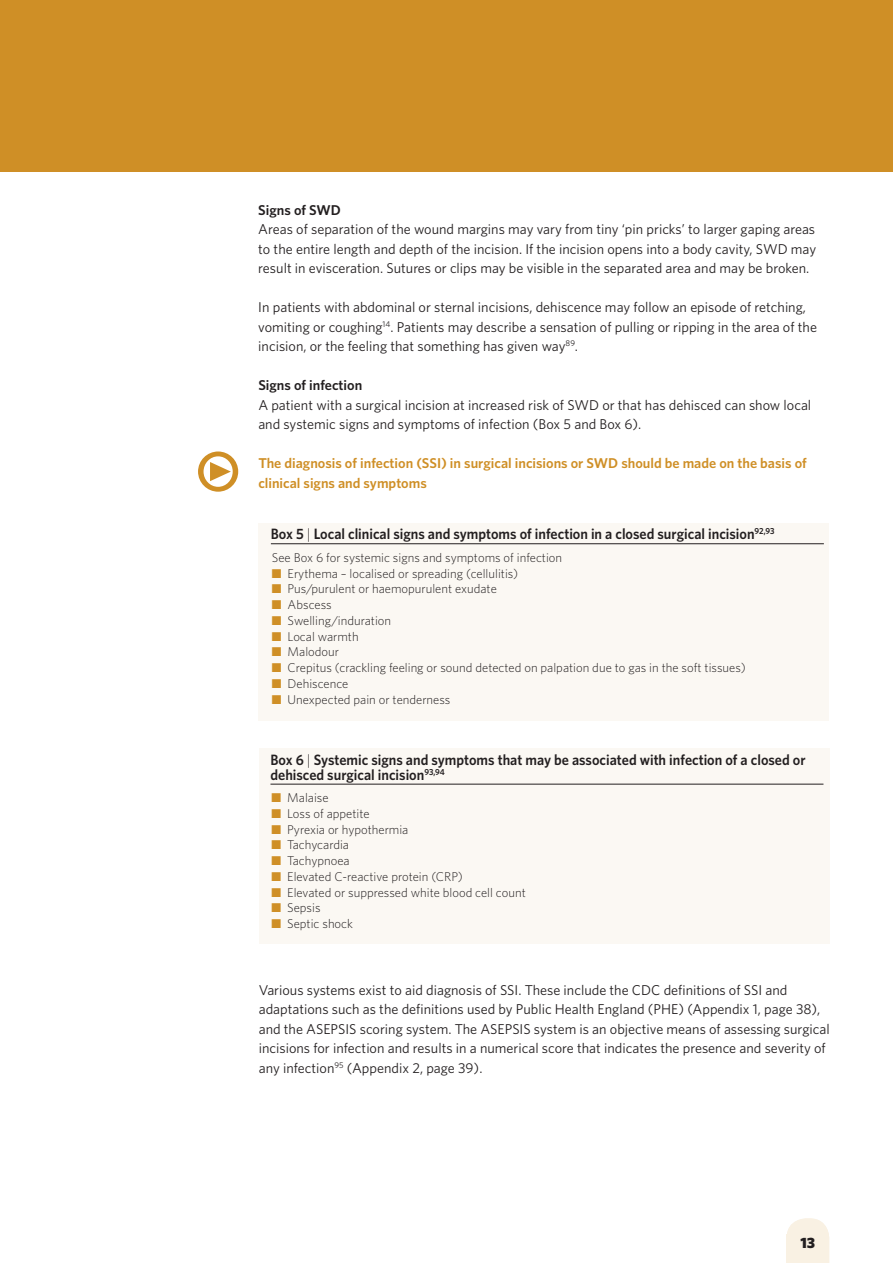
<style>
.page{position:relative;width:893px;height:1263px;background:#fff}
.page>*{position:absolute;margin:0;border:0;box-sizing:border-box;transform-origin:0 0}
.t1{font:600 15px/15px "Whitney";color:#231f20;scale:.95 1}
.t2{font:900 15px "Whitney";color:#231f20}
.t3{font:14.25px/19.5px "Whitney";color:#231f20}
.t4{font:600 14.25px "Whitney";color:#cf8f26}
.t5{font:600 14.25px "Whitney";color:#231f20}
.t6{font:300 12.75px "Whitney";color:#231f20}
.s1{font-family:"Meta Pro";font-weight:400;font-size:54px}
.s2{font-weight:300}
.s3{color:#cf8f26}
</style>
<div class="page">
<div style="left:0;top:0;width:893px;height:172px;background:#cf8f26"></div>
<div style="left:259px;top:523px;width:570px;height:197px;background:#fbf8f3"></div>
<div style="left:259px;top:748px;width:571px;height:196px;background:#fbf8f3"></div>
<hr style="left:271px;top:543px;width:553px;height:1px;background:#231f20">
<hr style="left:270px;top:784px;width:553px;height:1px;background:#231f20">
<svg style="left:787px;top:1218px;width:42px;height:16px"></svg>
<div style="left:786px;top:1234px;width:43px;height:29px;background:#f9f1e3"></div>
<p class="t5" style="left:258px;top:201px;width:84px">Signs of SWD</p>
<p class="t3" style="left:258px;top:219px;width:559px;text-align:justify">Areas of separation of the wound margins may vary from tiny ‘pin pricks’ to larger gaping areas to the entire length and depth of the incision. If the incision opens into a body cavity, SWD may result in evisceration. Sutures or clips may be visible in the separated area and may be broken.</p>
<p class="t3" style="left:258px;top:297px;width:560px">In patients with abdominal or sternal incisions, dehiscence may follow an episode of retching, vomiting or coughing<sup>14</sup>. Patients may describe a sensation of pulling or ripping in the area of the incision, or the feeling that something has given way<sup>89</sup>.</p>
<p class="t5" style="left:258px;top:376px;width:105px">Signs of infection</p>
<p class="t3" style="left:258px;top:394px;width:554px">A patient with a surgical incision at increased risk of SWD or that has dehisced can show local and systemic signs and symptoms of infection (Box 5 and Box 6).</p>
<p class="t4" style="left:258px;top:454px;width:550px">The diagnosis of infection (SSI) in surgical incisions or SWD should be made on the basis of</p>
<p class="t4" style="left:196px;top:474px;width:233px"><span class="s1">•</span> clinical signs and symptoms</p>
<p class="t1" style="left:271px;top:526px;width:532px">Box 5 <span class="s2">|</span> Local clinical signs and symptoms of infection in a closed surgical incision<sup>92,93</sup></p>
<p class="t6" style="left:272px;top:550px;width:292px">See Box 6 for systemic signs and symptoms of infection</p>
<p class="t6" style="left:272px;top:566px;width:248px"><span class="s3">■</span> Erythema – localised or spreading (cellulitis)</p>
<p class="t6" style="left:272px;top:582px;width:226px"><span class="s3">■</span> Pus/purulent or haemopurulent exudate</p>
<p class="t6" style="left:272px;top:597px;width:61px"><span class="s3">■</span> Abscess</p>
<p class="t6" style="left:272px;top:613px;width:121px"><span class="s3">■</span> Swelling/induration</p>
<p class="t6" style="left:272px;top:629px;width:88px"><span class="s3">■</span> Local warmth</p>
<p class="t6" style="left:272px;top:645px;width:69px"><span class="s3">■</span> Malodour</p>
<p class="t6" style="left:272px;top:660px;width:475px"><span class="s3">■</span> Crepitus (crackling feeling or sound detected on palpation due to gas in the soft tissues)</p>
<p class="t6" style="left:272px;top:676px;width:78px"><span class="s3">■</span> Dehiscence</p>
<p class="t6" style="left:272px;top:692px;width:180px"><span class="s3">■</span> Unexpected pain or tenderness</p>
<p class="t1" style="left:270px;top:751px;width:565px">Box 6 <span class="s2">|</span> Systemic signs and symptoms that may be associated with infection of a closed or dehisced surgical incision<sup>93,94</sup></p>
<p class="t6" style="left:272px;top:790px;width:59px"><span class="s3">■</span> Malaise</p>
<p class="t6" style="left:272px;top:806px;width:100px"><span class="s3">■</span> Loss of appetite</p>
<p class="t6" style="left:272px;top:822px;width:138px"><span class="s3">■</span> Pyrexia or hypothermia</p>
<p class="t6" style="left:272px;top:837px;width:79px"><span class="s3">■</span> Tachycardia</p>
<p class="t6" style="left:272px;top:853px;width:80px"><span class="s3">■</span> Tachypnoea</p>
<p class="t6" style="left:272px;top:869px;width:193px"><span class="s3">■</span> Elevated C-reactive protein (CRP)</p>
<p class="t6" style="left:272px;top:885px;width:256px"><span class="s3">■</span> Elevated or suppressed white blood cell count</p>
<p class="t6" style="left:272px;top:900px;width:51px"><span class="s3">■</span> Sepsis</p>
<p class="t6" style="left:272px;top:916px;width:83px"><span class="s3">■</span> Septic shock</p>
<p class="t3" style="left:259px;top:979px;width:573px">Various systems exist to aid diagnosis of SSI. These include the CDC definitions of SSI and adaptations such as the definitions used by Public Health England (PHE) (Appendix 1, page 38), and the ASEPSIS scoring system. The ASEPSIS system is an objective means of assessing surgical incisions for infection and results in a numerical score that indicates the presence and severity of any infection<sup>95</sup> (Appendix 2, page 39).</p>
<p class="t2" style="left:800px;top:1234px;width:16px">13</p>
<p class="t2" style="left:804px;top:1234px;width:10px">5</p>
</div>
